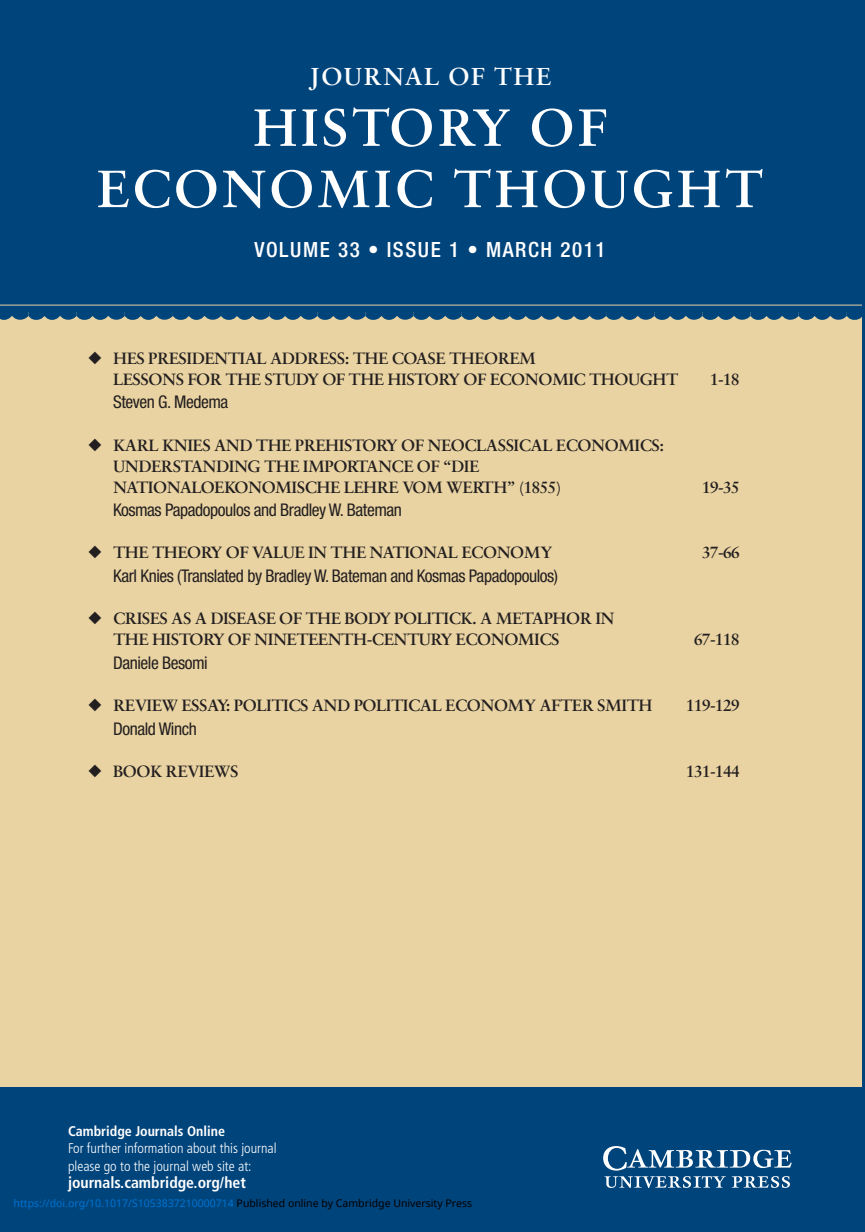
<style>
.page{position:relative;width:865px;height:1232px;background:#fff}
.page>*{position:absolute;margin:0;border:0;box-sizing:border-box;transform-origin:0 0}
.t1{font:600 56px/61.2px "Sabon";letter-spacing:.05em;color:#fff;text-align:center}
.t2{font:600 26.25px "Sabon";letter-spacing:.05em;color:#fff}
.t3{font:500 condensed 21px "Helvetica Neue";letter-spacing:.075em;color:#fff}
.t4{font:600 17.5px/21px "Sabon";letter-spacing:-.025em;color:#231f20}
.t5{font:condensed 17.5px "Helvetica Neue";letter-spacing:-.025em;color:#231f20}
.t6{font:700 condensed 15.75px "Frutiger LT Std";color:#fff}
.t7{font:300 condensed 14px/17.5px "Frutiger LT Std";color:#fff}
.t8{font:10.5px "Noto Sans";color:#0172cf}
.s1{font-weight:700}
.s2{color:#000}
</style>
<div class="page">
<div style="left:0;top:306px;width:865px;height:783px;background:#e9d3a2"></div>
<svg style="left:0;top:312px;width:862px;height:8px;background:#285c82"></svg>
<div style="left:0;top:0;width:865px;height:312px;background:#00447c"></div>
<hr style="left:0;top:305px;width:862px;height:1px;background:#e9d3a2">
<div style="left:0;top:1087px;width:865px;height:144px;background:#00447c"></div>
<svg style="left:603px;top:1146px;width:188px;height:41px"></svg>
<hr style="left:862px;top:0;width:3px;height:1231px;background:#00447c">
<p class="t2" style="left:309px;top:66px;width:244px">JOURNAL OF THE</p>
<p class="t1" style="left:96px;top:102px;width:668px">HISTORY OF<br>ECONOMIC THOUGHT</p>
<p class="t3" style="left:254px;top:242px;width:353px">VOLUME 33 • ISSUE 1 • MARCH 2011</p>
<p class="t4" style="left:113px;top:349px;width:567px;text-indent:-25px">◆ HES PRESIDENTIAL ADDRESS: THE COASE THEOREM<br>LESSONS FOR THE STUDY OF THE HISTORY OF ECONOMIC THOUGHT</p>
<p class="t5" style="left:113px;top:395px;width:117px">Steven G. Medema</p>
<p class="t4" style="left:113px;top:436px;width:552px;text-indent:-25px">◆ KARL KNIES AND THE PREHISTORY OF NEOCLASSICAL ECONOMICS:<br>UNDERSTANDING THE IMPORTANCE OF “DIE<br>NATIONALOEKONOMISCHE LEHRE VOM WERTH” (1855)</p>
<p class="t4" style="left:710px;top:370px;width:31px">1-18</p>
<p class="t4" style="left:702px;top:478px;width:39px">19-35</p>
<p class="t5" style="left:113px;top:503px;width:290px">Kosmas Papadopoulos and Bradley W. Bateman</p>
<p class="t4" style="left:88px;top:543px;width:465px">◆ THE THEORY OF VALUE IN THE NATIONAL ECONOMY</p>
<p class="t4" style="left:702px;top:543px;width:39px">37-66</p>
<p class="t5" style="left:113px;top:569px;width:446px">Karl Knies (Translated by Bradley W. Bateman and Kosmas Papadopoulos)</p>
<p class="t4" style="left:113px;top:609px;width:503px;text-indent:-25px">◆ CRISES AS A DISEASE OF THE BODY POLITICK. A METAPHOR IN<br>THE HISTORY OF NINETEENTH-CENTURY ECONOMICS</p>
<p class="t4" style="left:694px;top:630px;width:47px">67-118</p>
<p class="t5" style="left:113px;top:656px;width:96px">Daniele Besomi</p>
<p class="t4" style="left:88px;top:696px;width:566px">◆ REVIEW ESSAY: POLITICS AND POLITICAL ECONOMY AFTER SMITH</p>
<p class="t4" style="left:686px;top:696px;width:55px">119-129</p>
<p class="t5" style="left:113px;top:722px;width:85px">Donald Winch</p>
<p class="t4" style="left:88px;top:762px;width:152px">◆ BOOK REVIEWS</p>
<p class="t4" style="left:686px;top:762px;width:55px">131-144</p>
<p class="t7" style="left:68px;top:1122px;width:210px"><span class="s1">Cambridge Journals Online<br></span>For further information about this journal please go to the journal web site at:</p>
<p class="t6" style="left:68px;top:1174px;width:179px">journals.cambridge.org/het</p>
<p class="t8" style="left:14px;top:1195px;width:460px">https://doi.org/10.1017/S1053837210000714 <span class="s2">Published online by Cambridge University Press</span></p>
</div>
